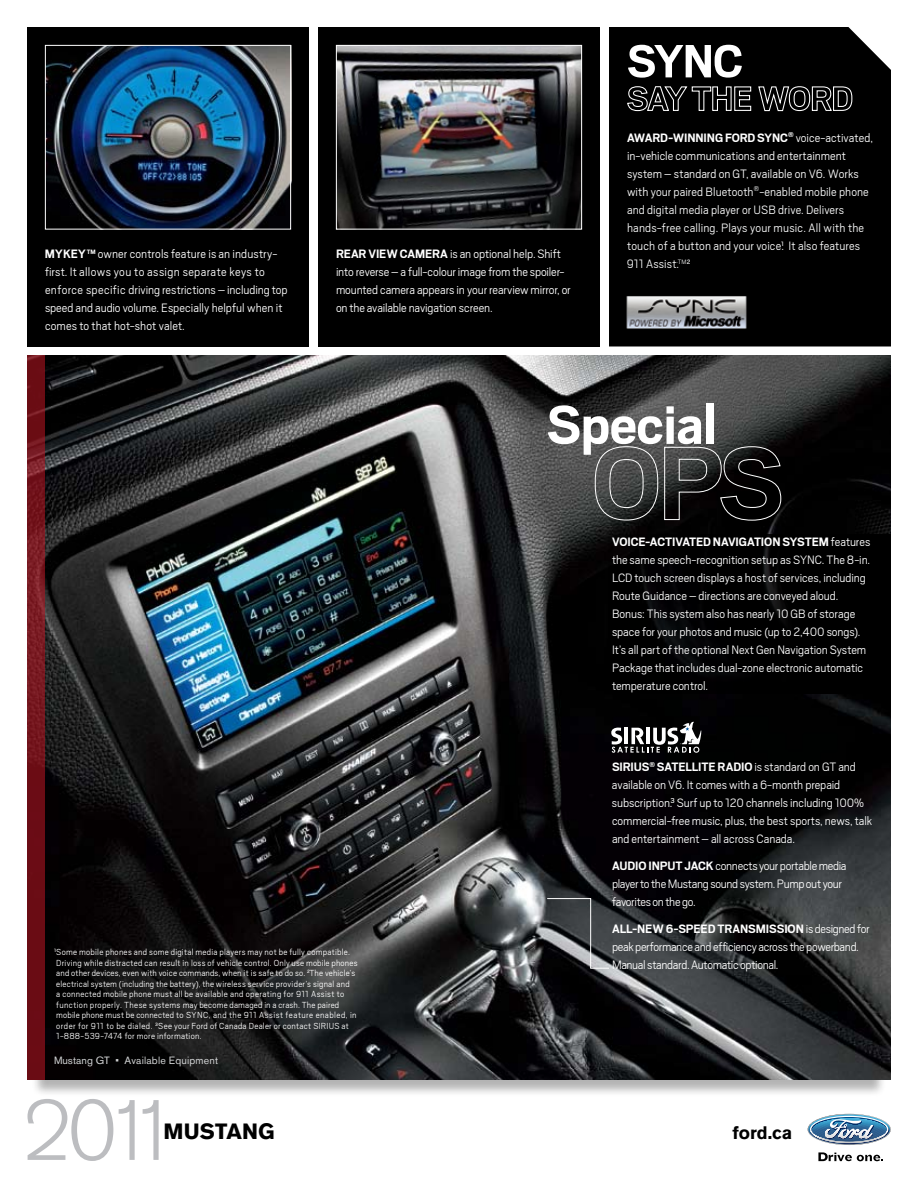
<style>
.page{position:relative;width:918px;height:1188px;background:#fff}
.page>*{position:absolute;margin:0;border:0;box-sizing:border-box;transform-origin:0 0}
.t1{font:700 61.05px "Scout";letter-spacing:-.01em;color:#fff}
.t2{font:700 51.75px "Scout";color:#fff}
.t3{font:700 21.9px "Akzidenz Grotesk BE";letter-spacing:.005em;color:#000}
.t4{font:700 18px "Akzidenz Grotesk BE";color:#000}
.t5{font:300 13.5px/18px "Scout";letter-spacing:-.01em;color:#fff}
.t6{font:300 13.5px/18px "Scout";letter-spacing:.005em;color:#fafbfb}
.t7{font:700 13.5px "Scout";letter-spacing:-.01em;color:#fff}
.t8{font:10.5px "Akzidenz Grotesk BE";letter-spacing:.02em;color:#d1d3d4}
.t9{font:300 9.75px/10.5px "Scout";letter-spacing:.025em;color:#fff}
.s1{font-weight:700}
.s2{color:#fff}
</style>
<div class="page">
<svg style="left:28px;top:1099px;width:131px;height:62px"></svg>
<svg style="left:818px;top:1152px;width:65px;height:9px"></svg>
<svg style="left:808px;top:1114px;width:83px;height:31px"></svg>
<svg style="left:810px;top:1116px;width:78px;height:13px"></svg>
<hr style="left:810px;top:1129px;width:78px;height:3px;background:#fdfdfd">
<hr style="left:810px;top:1132px;width:78px;height:1px;background:#fcfcfc">
<hr style="left:810px;top:1133px;width:78px;height:1px;background:#fafbfb">
<hr style="left:810px;top:1134px;width:78px;height:1px;background:#f9f9fa">
<hr style="left:810px;top:1135px;width:78px;height:1px;background:#f8f8f9">
<hr style="left:810px;top:1136px;width:78px;height:1px;background:#ededee">
<hr style="left:810px;top:1137px;width:78px;height:1px;background:#e2e3e4">
<hr style="left:810px;top:1138px;width:78px;height:1px;background:#d7d8da">
<hr style="left:810px;top:1139px;width:78px;height:1px;background:#d0d1d3">
<hr style="left:810px;top:1140px;width:78px;height:1px;background:#ccced0">
<hr style="left:810px;top:1141px;width:78px;height:1px;background:#c9cbcc">
<hr style="left:810px;top:1142px;width:78px;height:1px;background:#c5c7c9">
<hr style="left:810px;top:1143px;width:78px;height:1px;background:#c4c6c8">
<svg style="left:861px;top:1125px;width:13px;height:5px"></svg>
<hr style="left:838px;top:1132px;width:36px;height:1px;background:#f7f7f8">
<hr style="left:838px;top:1133px;width:36px;height:1px;background:#f3f4f4">
<hr style="left:838px;top:1134px;width:36px;height:1px;background:#ededee">
<hr style="left:838px;top:1135px;width:36px;height:1px;background:#e9eaeb">
<hr style="left:838px;top:1136px;width:36px;height:1px;background:#e6e7e8">
<hr style="left:838px;top:1139px;width:36px;height:1px;background:#d7d8da">
<svg style="left:825px;top:1119px;width:36px;height:7px"></svg>
<hr style="left:825px;top:1126px;width:36px;height:1px;background:#fdfdfd">
<hr style="left:825px;top:1127px;width:36px;height:1px;background:#fcfcfc">
<hr style="left:825px;top:1128px;width:36px;height:1px;background:#fafbfb">
<hr style="left:825px;top:1129px;width:36px;height:1px;background:#f8f8f9">
<hr style="left:825px;top:1130px;width:36px;height:1px;background:#f5f6f6">
<hr style="left:825px;top:1131px;width:36px;height:1px;background:#f3f3f3">
<hr style="left:825px;top:1132px;width:36px;height:1px;background:#eeeeef">
<hr style="left:825px;top:1133px;width:36px;height:1px;background:#ebeced">
<hr style="left:825px;top:1134px;width:36px;height:1px;background:#e9e9ea">
<hr style="left:825px;top:1135px;width:36px;height:1px;background:#e5e6e7">
<hr style="left:825px;top:1136px;width:36px;height:1px;background:#e0e1e2">
<hr style="left:825px;top:1137px;width:36px;height:1px;background:#dcddde">
<img style="left:45px;top:356px;width:846px;height:724px">
<svg style="left:27px;top:356px;width:18px;height:724px;fill:#6b0c15"></svg>
<div style="left:609px;top:27px;width:282px;height:319px;background:#000"></div>
<img style="left:625px;top:290px;width:124px;height:46px">
<svg style="left:626px;top:86px;width:126px;height:26px"></svg>
<svg style="left:758px;top:86px;width:95px;height:26px"></svg>
<div style="left:27px;top:27px;width:282px;height:319px;background:#000"></div>
<div style="left:318px;top:27px;width:282px;height:319px;background:#000"></div>
<img style="left:338px;top:47px;width:242px;height:181px">
<div style="left:336px;top:45px;width:246px;height:185px;border:1px solid #fff"></div>
<img style="left:47px;top:47px;width:242px;height:181px">
<div style="left:45px;top:45px;width:246px;height:185px;border:1px solid #fff"></div>
<svg style="left:611px;top:722px;width:90px;height:31px"></svg>
<svg style="left:546px;top:898px;width:64px;height:71px"></svg>
<div style="left:607px;top:534px;width:284px;height:160px;background:#000"></div>
<svg style="left:594px;top:446px;width:188px;height:75px"></svg>
<p class="t5" style="left:45px;top:244px;width:244px"><span class="s1">MYKEY</span><sup>TM</sup> owner controls feature is an industry&shy;first. It allows you to assign separate keys to enforce specific driving restrictions – including top speed and audio volume. Especially helpful when it comes to that hot-shot valet.</p>
<p class="t5" style="left:336px;top:244px;width:236px"><span class="s1">REAR VIEW CAMERA</span> is an optional help. Shift into reverse – a full-colour image from the spoiler&shy;mounted camera appears in your rearview mirror, or on the available navigation screen.</p>
<h2 class="t2" style="left:627px;top:28px;width:117px">SYNC</h2>
<p class="t6" style="left:627px;top:128px;width:248px;text-indent:161px"><sup>®</sup> <span class="s2">voice-activated, in-vehicle communications and entertainment system – standard on GT, available on V6. Works with</span> your paired Bluetooth<sup>®</sup>-enabled mobile phone and digital media player or USB drive. Delivers hands-free calling. Plays your music. All with the touch of a button and your voice.<sup>1</sup> It also features 911 Assist.<sup>.</sup><sup>TM</sup><sup>2</sup></p>
<p class="t7" style="left:627px;top:129px;width:139px">AWARD-WINN ING FORD SYNC</p>
<h1 class="t1" style="left:547px;top:385px;width:172px">SPECIAL</h1>
<p class="t5" style="left:612px;top:532px;width:260px"><span class="s1">VOICE-ACTIVATED NAVIGATION SYSTEM</span> features the same speech-recognition setup as SYNC. The 8-in.<br>LCD touch screen displays a host of services, including Route Guidance – directions are conveyed aloud.<br>Bonus: This system also has nearly 10 GB of storage space for your photos and music (up to 2,400 songs).<br>It’s all part of the optional Next Gen Navigation System Package that includes dual-zone electronic automatic temperature control.</p>
<p class="t9" style="left:54px;top:946px;width:305px"><sup>1</sup>Some mobile phones and some digital media players may not be fully compatible.<br>Driving while distracted can result in loss of vehicle control. Only use mobile phones and other devices, even with voice commands, when it is safe to do so. <sup>2</sup>The vehicle’s electrical system (including the battery), the wireless service provider’s signal and<br>a connected mobile phone must all be available and operating for 911 Assist to function properly. These systems may become damaged in a crash. The paired mobile phone must be connected to SYNC, and the 911 Assist feature enabled, in order for 911 to be dialed. <sup>3</sup>See your Ford of Canada Dealer or contact SIRIUS at 1-888-539-7474 for more information.</p>
<p class="t8" style="left:54px;top:1055px;width:166px">Mustang GT • Available Equipment</p>
<p class="t5" style="left:612px;top:757px;width:262px"><span class="s1">SIRIUS</span><sup>®</sup> <span class="s1">SATELLITE RADIO</span> is standard on GT and available on V6. It comes with a 6-month prepaid subscription.<sup>3</sup> Surf up to 120 channels including 100% commercial-free music, plus, the best sports, news, talk and entertainment – all across Canada.</p>
<p class="t5" style="left:612px;top:856px;width:236px"><span class="s1">AUDIO INPUT JACK</span> connects your portable media player to the Mustang sound system. Pump out your favorites on the go.</p>
<p class="t7" style="left:612px;top:920px;width:83px">ALL-NEW 6-SPEED</p>
<p class="t5" style="left:612px;top:919px;width:259px;text-indent:105px"><span class="s1">TRANSMISSION</span> is designed for peak performance and efficiency across the powerband.<br>Manual standard. Automatic optional.</p>
<h3 class="t3" style="left:163px;top:1118px;width:113px">MUSTANG</h3>
<h3 class="t4" style="left:733px;top:1122px;width:61px">ford.ca</h3>
</div>
